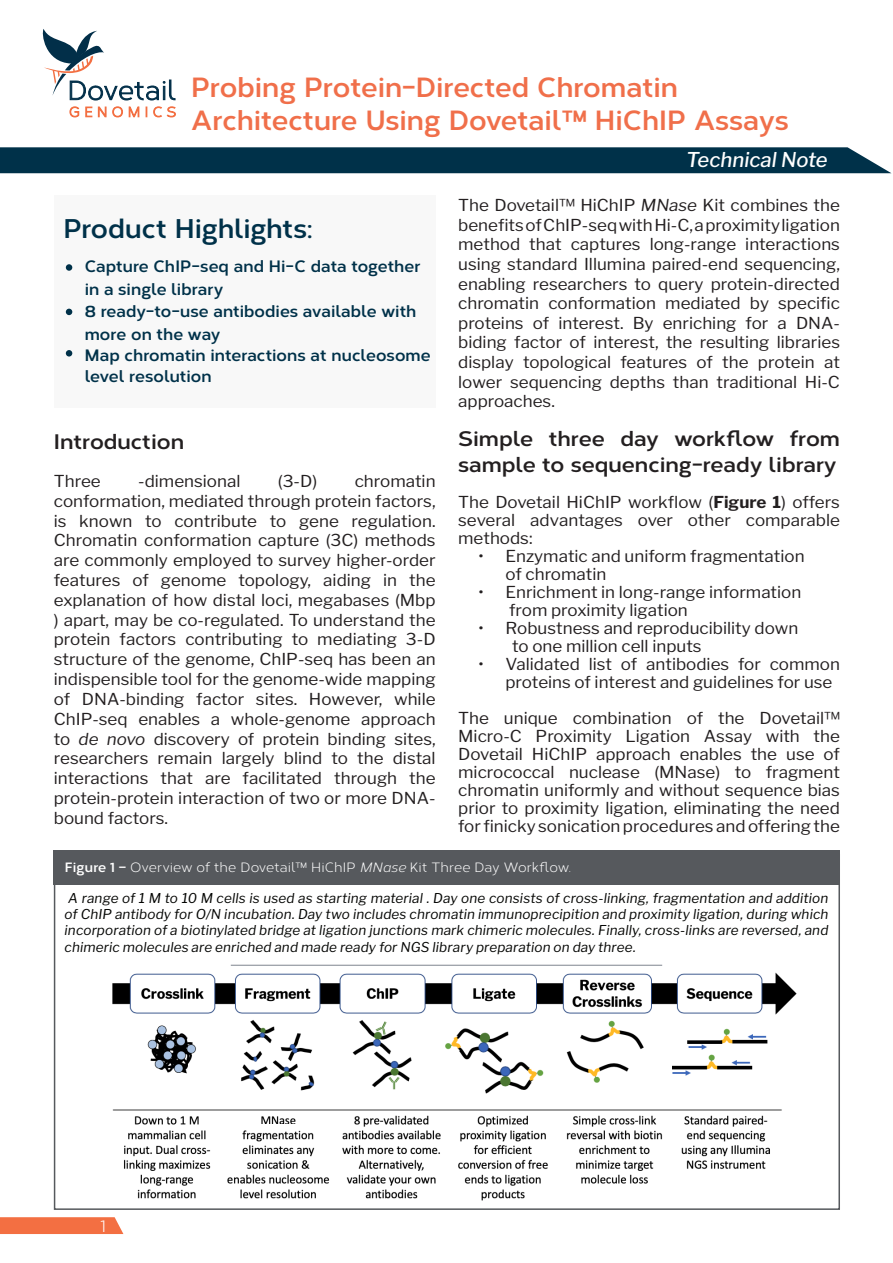
<style>
.page{position:relative;width:893px;height:1263px;background:#fff}
.page>*{position:absolute;margin:0;border:0;box-sizing:border-box;transform-origin:0 0}
.t1{font:700 27.75px "Corbert";color:#f06f4a}
.t2{font:700 27px "Corbert";letter-spacing:-.005em;color:#003149}
.t3{font:700 21px/25.2px "Corbert";color:#231f20;scale:1.04 1}
.t4{font:italic 500 20.25px "Libre Franklin";color:#fff}
.t5{font:16.95px "Corbert";color:#fff}
.t6{font:700 16.5px/22.5px "Corbert";letter-spacing:.005em;color:#003149}
.t7{font:16.35px/19.8px "Libre Franklin";color:#231f20;text-align:justify;scale:1.04 1}
.t8{font:italic 13.5px/16.2px "Libre Franklin";letter-spacing:.01em;color:#040503;text-align:justify}
.t9{font:13.5px "Corbert";letter-spacing:.01em;color:#fff}
.s1{font-style:italic}
.s2{font-weight:700}
</style>
<div class="page">
<svg style="left:0;top:1217px;width:123px;height:17px"></svg>
<div style="left:54px;top:195px;width:382px;height:213px;background:#f8f8f8"></div>
<div style="left:66px;top:264px;width:6px;height:7px;background:#003149;border-radius:50%"></div>
<svg style="left:66px;top:309px;width:6px;height:6px"></svg>
<svg style="left:66px;top:350px;width:6px;height:6px"></svg>
<svg style="left:42px;top:29px;width:134px;height:72px"></svg>
<svg style="left:70px;top:107px;width:9px;height:10px"></svg>
<svg style="left:85px;top:107px;width:7px;height:10px"></svg>
<svg style="left:98px;top:107px;width:8px;height:10px"></svg>
<svg style="left:112px;top:107px;width:11px;height:10px"></svg>
<svg style="left:129px;top:107px;width:10px;height:10px"></svg>
<svg style="left:153px;top:107px;width:23px;height:10px"></svg>
<div style="left:0;top:147px;width:891px;height:26px;background:#003149"></div>
<div style="left:54px;top:854px;width:786px;height:356px;background:#fff;border:2px solid #56595d"></div>
<div style="left:54px;top:850px;width:786px;height:35px;background:#56595d"></div>
<img style="left:98px;top:965px;width:702px;height:243px">
<hr style="left:365px;top:999px;width:36px;height:2px;background:#fff">
<hr style="left:260px;top:1124px;width:37px;height:3px;background:#fff">
<hr style="left:231px;top:965px;width:431px;height:1px;background:#7e858e">
<p class="t1" style="left:191px;top:66px;width:488px">Probing Protein-Directed Chromatin</p>
<p class="t1" style="left:191px;top:99px;width:599px">Architecture Using Dovetail™ HiChIP Assays</p>
<p class="t4" style="left:686px;top:147px;width:143px">Technical Note</p>
<p class="t7" style="left:458px;top:195px;width:369px">The Dovetail™ HiChIP <span class="s1">MNase</span> Kit combines the benefits of ChIP-seq with Hi-C, a proximity ligation method that captures long-range interactions using standard Illumina paired-end sequencing, enabling researchers to query protein-directed chromatin conformation mediated by specific proteins of interest. By enriching for a DNA&shy;biding factor of interest, the resulting libraries display topological features of the protein at lower sequencing depths than traditional Hi-C approaches.</p>
<p class="t3" style="left:458px;top:425px;width:369px">Simple three day workflow from sample to sequencing-ready library</p>
<p class="t7" style="left:458px;top:493px;width:369px;line-height:18px">The Dovetail HiChIP workflow (<span class="s2">Figure 1</span>) offers several advantages over other comparable methods:</p>
<p class="t7" style="left:505px;top:547px;width:289px;line-height:18px;text-indent:-27px">• Enzymatic and uniform fragmentation of chromatin</p>
<p class="t7" style="left:509px;top:583px;width:283px;line-height:18px;text-indent:-31px">• Enrichment in long-range information from proximity ligation</p>
<p class="t7" style="left:512px;top:619px;width:277px;line-height:18px;text-indent:-34px">• Robustness and reproducibility down to one million cell inputs</p>
<p class="t7" style="left:505px;top:655px;width:323px;line-height:18px;text-indent:-27px">• Validated list of antibodies for common proteins of interest and guidelines for use</p>
<p class="t7" style="left:458px;top:709px;width:369px;line-height:18px">The unique combination of the Dovetail™ Micro-C Proximity Ligation Assay with the Dovetail HiChIP approach enables the use of micrococcal nuclease (MNase) to fragment chromatin uniformly and without sequence bias prior to proximity ligation, eliminating the need for finicky sonication procedures and offering the</p>
<p class="t2" style="left:63px;top:208px;width:251px">Product Highlights:</p>
<p class="t6" style="left:85px;top:254px;width:337px">Capture ChIP-seq and Hi-C data together in a single library</p>
<p class="t6" style="left:85px;top:299px;width:333px">8 ready-to-use antibodies available with more on the way</p>
<p class="t6" style="left:85px;top:343px;width:348px;line-height:21px">Map chromatin interactions at nucleosome level resolution</p>
<p class="t3" style="left:54px;top:427px;width:127px">Introduction</p>
<p class="t7" style="left:54px;top:471px;width:47px">Three</p>
<p class="t7" style="left:138px;top:471px;width:100px">-dimensional</p>
<p class="t7" style="left:278px;top:471px;width:39px">(3-D)</p>
<p class="t7" style="left:54px;top:471px;width:369px;text-indent:301px">chromatin conformation, mediated through protein factors, is known to contribute to gene regulation.<br>Chromatin conformation capture (3C) methods are commonly employed to survey higher-order features of genome topology, aiding in the explanation of how distal loci, megabases (Mbp ) apart, may be co-regulated. To understand the protein factors contributing to mediating 3-D structure of the genome, ChIP-seq has been an indispensible tool for the genome-wide mapping of DNA-binding factor sites. However, while ChIP-seq enables a whole-genome approach to <span class="s1">de novo</span> discovery of protein binding sites, researchers remain largely blind to the distal interactions that are facilitated through the protein-protein interaction of two or more DNA&shy;bound factors.</p>
<p class="t9" style="left:65px;top:857px;width:508px"><span class="s2">Figure 1 –</span> Overview of the Dovetail™ HiChIP <span class="s1">MNase</span> Kit Three Day Workflow.</p>
<p class="t8" style="left:65px;top:890px;width:765px">A range of 1 M to 10 M cells is used as starting material . Day one consists of cross-linking, fragmentation and addition of ChIP antibody for O/N incubation. Day two includes chromatin immunoprecipition and proximity ligation, during which incorporation of a biotinylated bridge at ligation junctions mark chimeric molecules. Finally, cross-links are reversed, and chimeric molecules are enriched and made ready for NGS library preparation on day three.</p>
<p class="t5" style="left:100px;top:1214px;width:7px">1</p>
</div>
